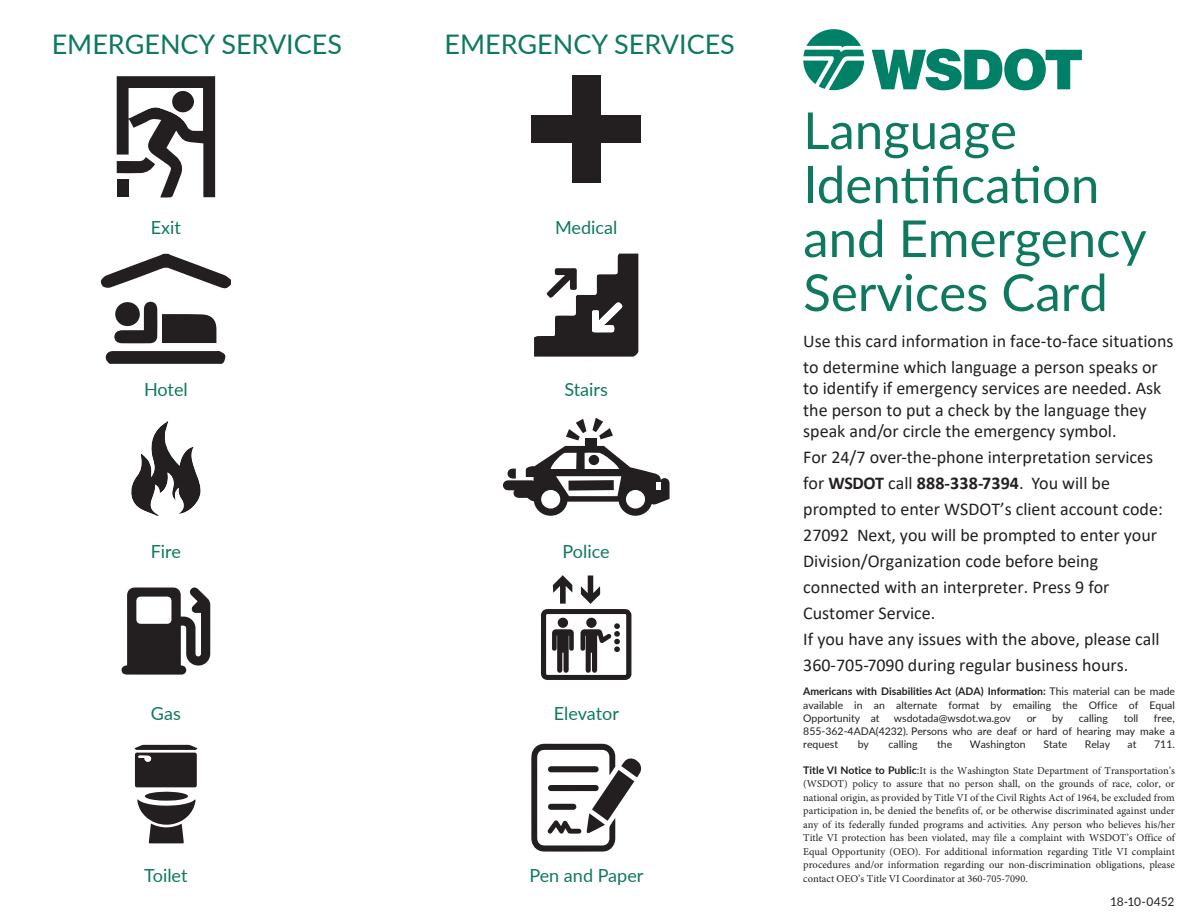
<style>
.page{position:relative;width:1188px;height:918px;background:#fff}
.page>*{position:absolute;margin:0;border:0;box-sizing:border-box;transform-origin:0 0}
.ADA_-_Title_VI{font:51px/54px "Lato";color:#0e795f}
.t1{font:27px "Lato";color:#0e795f}
.ADA_-_Title_VI-2{font:18px/26px "Calibri";color:#231f20}
.t2{font:18px "Lato";color:#0e795f}
.t3{font:12px "Lato";letter-spacing:-.01em;color:#231f20}
.ADA_-_Title_VI-3{font:10.5px/13.5px "Minion Pro";color:#231f20;text-align:justify}
.ADA_-_Title_VI-4{font:10.5px/13.4px "Lato";color:#231f20;text-align:justify}
.s1{font-weight:700}
.s2{font-family:"Lato";font-weight:700}
.s3{font-family:"Lato"}
</style>
<div class="page">
<svg style="left:872px;top:49px;width:210px;height:41px"></svg>
<svg style="left:803px;top:29px;width:61px;height:61px"></svg>
<svg style="left:131px;top:421px;width:70px;height:95px"></svg>
<svg style="left:100px;top:254px;width:131px;height:35px"></svg>
<svg style="left:105px;top:351px;width:121px;height:13px;background:#2e2a2b"></svg>
<svg style="left:114px;top:302px;width:102px;height:41px"></svg>
<div style="left:115px;top:302px;width:25px;height:24px;background:#231f20;border-radius:50%"></div>
<svg style="left:121px;top:587px;width:89px;height:88px"></svg>
<svg style="left:117px;top:76px;width:98px;height:122px"></svg>
<div style="left:172px;top:91px;width:22px;height:21px;background:#231f20;border-radius:50%"></div>
<svg style="left:135px;top:745px;width:62px;height:98px"></svg>
<svg style="left:534px;top:254px;width:104px;height:103px"></svg>
<div style="left:585px;top:439px;width:11px;height:7px;background:#231f20"></div>
<svg style="left:566px;top:419px;width:20px;height:21px"></svg>
<svg style="left:592px;top:418px;width:21px;height:21px"></svg>
<svg style="left:506px;top:446px;width:164px;height:67px"></svg>
<div style="left:518px;top:488px;width:14px;height:10px;background:#231f20"></div>
<div style="left:589px;top:455px;width:10px;height:10px;background:#231f20;border-radius:50%"></div>
<div style="left:619px;top:483px;width:33px;height:33px;background:#231f20;border-radius:50%"></div>
<div style="left:534px;top:483px;width:34px;height:33px;background:#231f20;border-radius:50%"></div>
<div style="left:626px;top:490px;width:19px;height:19px;background:#fff;border-radius:50%"></div>
<div style="left:541px;top:490px;width:19px;height:19px;background:#fff;border-radius:50%"></div>
<div style="left:508px;top:480px;width:24px;height:10px;background:#231f20"></div>
<div style="left:656px;top:482px;width:5px;height:8px;background:#fff"></div>
<svg style="left:541px;top:575px;width:90px;height:105px"></svg>
<svg style="left:531px;top:744px;width:110px;height:108px"></svg>
<div style="left:572px;top:75px;width:28px;height:107px;background:#231f20"></div>
<div style="left:531px;top:115px;width:110px;height:28px;background:#231f20"></div>
<p class="t1" style="left:52px;top:25px;width:292px">EMERGENCY SERVICES</p>
<p class="t1" style="left:445px;top:25px;width:292px">EMERGENCY SERVICES</p>
<p class="t2" style="left:151px;top:215px;width:32px">Exit</p>
<p class="t2" style="left:144px;top:377px;width:45px">Hotel</p>
<p class="t2" style="left:151px;top:539px;width:32px">Fire</p>
<p class="t2" style="left:151px;top:701px;width:31px">Gas</p>
<p class="t2" style="left:144px;top:863px;width:45px">Toilet</p>
<p class="t2" style="left:555px;top:215px;width:64px">Medical</p>
<p class="t2" style="left:564px;top:377px;width:45px">Stairs</p>
<p class="t2" style="left:563px;top:539px;width:49px">Police</p>
<p class="t2" style="left:554px;top:701px;width:67px">Elevator</p>
<p class="t2" style="left:529px;top:863px;width:116px">Pen and Paper</p>
<p class="ADA_-_Title_VI" style="left:803px;top:101px;width:345px">Language<br>Identification and Emergency<br>Services Card</p>
<p class="ADA_-_Title_VI-2" style="left:803px;top:327px;width:372px">Use this card information in face-to-face situations to determine which language a person speaks or</p>
<p class="ADA_-_Title_VI-2" style="left:803px;top:377px;width:360px;line-height:21.6px">to identify if emergency services are needed. Ask the person to put a check by the language they speak and/or circle the emergency symbol.</p>
<p class="ADA_-_Title_VI-2" style="left:803px;top:444px;width:361px">For 24/7 over-the-phone interpretation services for <span class="s1">WSDOT</span> call <span class="s1">888-338-7394</span>. You will be prompted to enter WSDOT’s client account code:<br>27092 Next, you will be prompted to enter your Division/Organization code before being connected with an interpreter. Press 9 for Customer Service.<br>If you have any issues with the above, please call 360-705-7090 during regular business hours.</p>
<p class="ADA_-_Title_VI-4" style="left:803px;top:684px;width:373px"><span class="s1">Americans with Disabilities Act (ADA) Information:</span> This material can be made available in an alternate format by emailing the Office of Equal Opportunity at</p>
<p class="ADA_-_Title_VI-4" style="left:894px;top:711px;width:119px">wsdotada@wsdot.wa.gov</p>
<p class="ADA_-_Title_VI-4" style="left:1027px;top:711px;width:11px">or</p>
<p class="ADA_-_Title_VI-4" style="left:1052px;top:711px;width:13px">by</p>
<p class="ADA_-_Title_VI-4" style="left:1079px;top:711px;width:31px">calling</p>
<p class="ADA_-_Title_VI-4" style="left:1124px;top:711px;width:16px">toll</p>
<p class="ADA_-_Title_VI-4" style="left:803px;top:711px;width:373px;text-indent:351px">free, 855-362-4ADA(4232). Persons who are deaf or hard of hearing may make a request</p>
<p class="ADA_-_Title_VI-4" style="left:858px;top:738px;width:13px">by</p>
<p class="ADA_-_Title_VI-4" style="left:889px;top:738px;width:31px">calling</p>
<p class="ADA_-_Title_VI-4" style="left:937px;top:738px;width:17px">the</p>
<p class="ADA_-_Title_VI-4" style="left:970px;top:738px;width:57px">Washington</p>
<p class="ADA_-_Title_VI-4" style="left:1043px;top:738px;width:25px">State</p>
<p class="ADA_-_Title_VI-4" style="left:1085px;top:738px;width:27px">Relay</p>
<p class="ADA_-_Title_VI-4" style="left:1128px;top:738px;width:10px">at</p>
<p class="ADA_-_Title_VI-4" style="left:1154px;top:738px;width:22px">711.</p>
<p class="ADA_-_Title_VI-3" style="left:803px;top:764px;width:373px"><span class="s2">Title VI Notice to Public</span><span class="s3">:</span>It is the Washington State Department of Transportation’s (WSDOT) policy to assure that no person shall, on the grounds of race, color, or national origin, as provided by Title VI of the Civil Rights Act of 1964, be excluded from participation in, be denied the benefits of, or be otherwise discriminated against under any of its federally funded programs and activities. Any person who believes his/her Title VI protection has been violated, may file a complaint with WSDOT’s Office of Equal Opportunity (OEO). For additional information regarding Title VI complaint procedures and/or information regarding our non-discrimination obligations, please contact OEO’s Title VI Coordinator at 360-705-7090.</p>
<p class="t3" style="left:1110px;top:893px;width:66px">18-10-0452</p>
</div>
